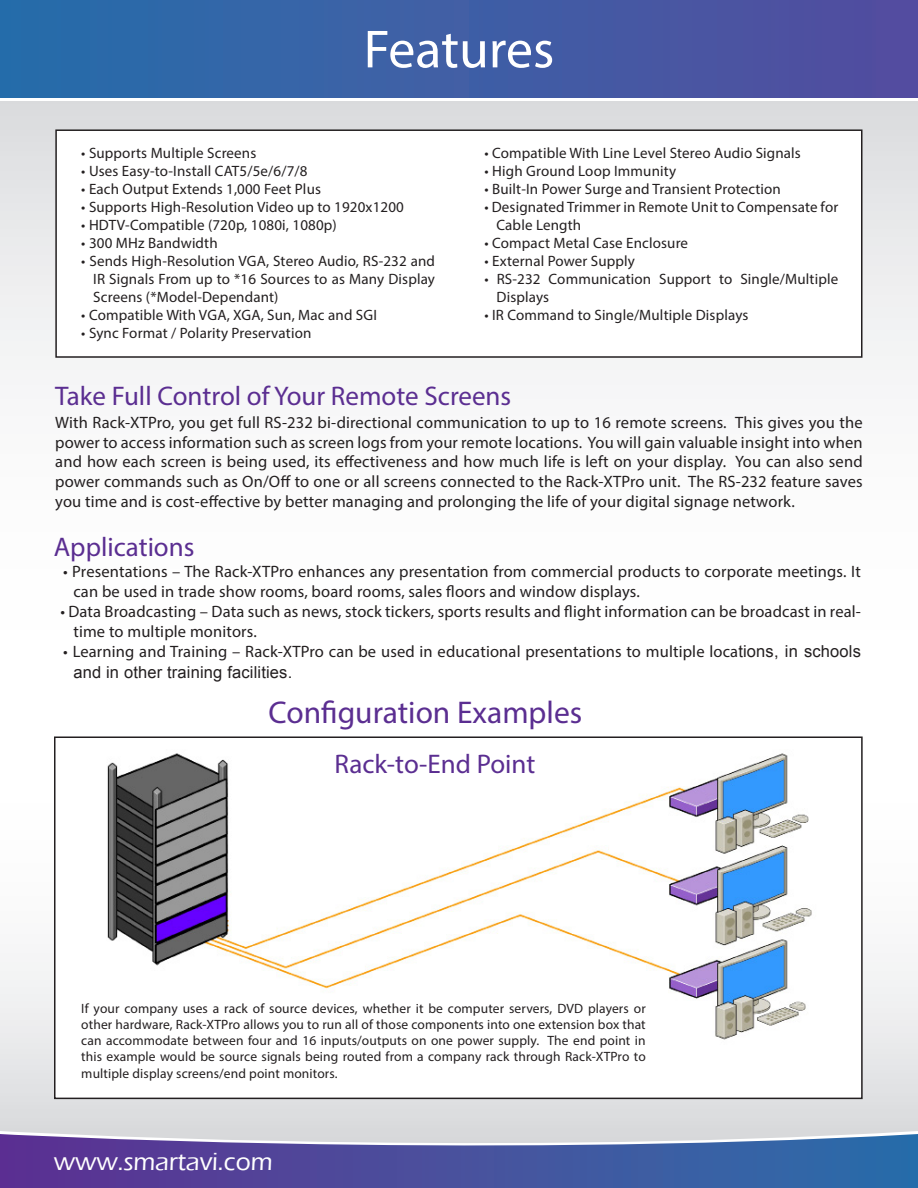
<style>
.page{position:relative;width:918px;height:1188px;background:#fff}
.page>*{position:absolute;margin:0;border:0;box-sizing:border-box;transform-origin:0 0}
.t1{font:54px "Myriad Pro";color:#fff}
.t2{font:31.5px "Myriad Pro";color:#5b2e91}
.t3{font:27px "Myriad Pro";color:#5b2e91}
.t4{font:500 25.5px "Eras ITC";color:#fff}
.t5{font:16.5px/19.8px "Myriad Pro";letter-spacing:.01em;color:#231f20}
.t6{font:15px/18px "Myriad Pro";letter-spacing:.01em;color:#231f20}
.t7{font:13.5px/16.2px "Myriad Pro";letter-spacing:.01em;color:#231f20;text-align:justify}
.s1{font-family:"Arial"}
</style>
<div class="page">
<svg style="left:0;top:962px;width:918px;height:169px;background:#e0e1e2"></svg>
<hr style="left:4px;top:1131px;width:910px;height:3px;background:#d8d9db">
<svg style="left:0;top:1134px;width:917px;height:54px;background:#5c64a7"></svg>
<svg style="left:0;top:101px;width:918px;height:269px"></svg>
<div style="left:0;top:0;width:918px;height:98px;background:linear-gradient(to right,#276eab,#544d9f)"></div>
<svg style="left:917px;top:1134px;width:1px;height:54px"></svg>
<div style="left:55px;top:737px;width:807px;height:361px;background:#fff"></div>
<div style="left:54px;top:736px;width:809px;height:363px;border:2px solid #231f20"></div>
<div style="left:56px;top:130px;width:806px;height:227px;background:#fff"></div>
<div style="left:55px;top:129px;width:807px;height:229px;border:2px solid #231f20"></div>
<img style="left:107px;top:753px;width:705px;height:287px">
<p class="t1" style="left:364px;top:16px;width:192px">Features</p>
<p class="t6" style="left:81px;top:144px;width:177px">• Supports Multiple Screens</p>
<p class="t6" style="left:81px;top:162px;width:228px">• Uses Easy-to-Install CAT5/5e/6/7/8</p>
<p class="t6" style="left:81px;top:180px;width:241px">• Each Output Extends 1,000 Feet Plus</p>
<p class="t6" style="left:81px;top:198px;width:324px">• Supports High-Resolution Video up to 1920x1200</p>
<p class="t6" style="left:81px;top:216px;width:257px">• HDTV-Compatible (720p, 1080i, 1080p)</p>
<p class="t6" style="left:81px;top:234px;width:138px">• 300 MHz Bandwidth</p>
<p class="t6" style="left:93px;top:252px;width:343px;text-align:justify;text-indent:-12px">• Sends High-Resolution VGA, Stereo Audio, RS-232 and IR Signals From up to *16 Sources to as Many Display Screens (*Model-Dependant)</p>
<p class="t6" style="left:81px;top:306px;width:297px">• Compatible With VGA, XGA, Sun, Mac and SGI</p>
<p class="t6" style="left:81px;top:324px;width:232px">• Sync Format / Polarity Preservation</p>
<p class="t6" style="left:485px;top:144px;width:318px">• Compatible With Line Level Stereo Audio Signals</p>
<p class="t6" style="left:485px;top:162px;width:193px">• High Ground Loop Immunity</p>
<p class="t6" style="left:485px;top:180px;width:298px">• Built-In Power Surge and Transient Protection</p>
<p class="t6" style="left:497px;top:198px;width:343px;text-indent:-12px">• Designated Trimmer in Remote Unit to Compensate for<br>Cable Length</p>
<p class="t6" style="left:485px;top:234px;width:205px">• Compact Metal Case Enclosure</p>
<p class="t6" style="left:485px;top:252px;width:152px">• External Power Supply</p>
<p class="t6" style="left:497px;top:270px;width:343px;text-indent:-12px">• RS-232 Communication Support to Single/Multiple<br>Displays</p>
<p class="t6" style="left:485px;top:306px;width:265px">• IR Command to Single/Multiple Displays</p>
<p class="t3" style="left:55px;top:379px;width:458px">Take Full Control of Your Remote Screens</p>
<p class="t5" style="left:55px;top:412px;width:809px;text-align:justify">With Rack-XTPro, you get full RS-232 bi-directional communication to up to 16 remote screens. This gives you the power to access information such as screen logs from your remote locations. You will gain valuable insight into when and how each screen is being used, its effectiveness and how much life is left on your display. You can also send power commands such as On/Off to one or all screens connected to the Rack-XTPro unit. The RS-232 feature saves you time and is cost-effective by better managing and prolonging the life of your digital signage network.</p>
<p class="t3" style="left:54px;top:530px;width:142px">Applications</p>
<p class="t5" style="left:73px;top:562px;width:789px;text-indent:-10px">• Presentations – The Rack-XTPro enhances any presentation from commercial products to corporate meetings. It can be used in trade show rooms, board rooms, sales floors and window displays.</p>
<p class="t5" style="left:73px;top:601px;width:789px;text-indent:-13px">• Data Broadcasting – Data such as news, stock tickers, sports results and flight information can be broadcast in real&shy;time to multiple monitors.</p>
<p class="t5" style="left:73px;top:640px;width:789px;line-height:21.6px;text-indent:-10px">• Learning and Training – Rack-XTPro can be used in educational presentations to multiple loca<span class="s1">tions, in schools and in other training facilities.</span></p>
<p class="t2" style="left:269px;top:693px;width:315px">Configuration Examples</p>
<p class="t3" style="left:335px;top:748px;width:202px">Rack-to-End Point</p>
<p class="t7" style="left:81px;top:1000px;width:566px">If your company uses a rack of source devices, whether it be computer servers, DVD players or other hardware, Rack-XTPro allows you to run all of those components into one extension box that can accommodate between four and 16 inputs/outputs on one power supply. The end point in this example would be source signals being routed from a company rack through Rack-XTPro to multiple display screens/end point monitors.</p>
<p class="t4" style="left:54px;top:1147px;width:220px">www.smartavi.com</p>
</div>
